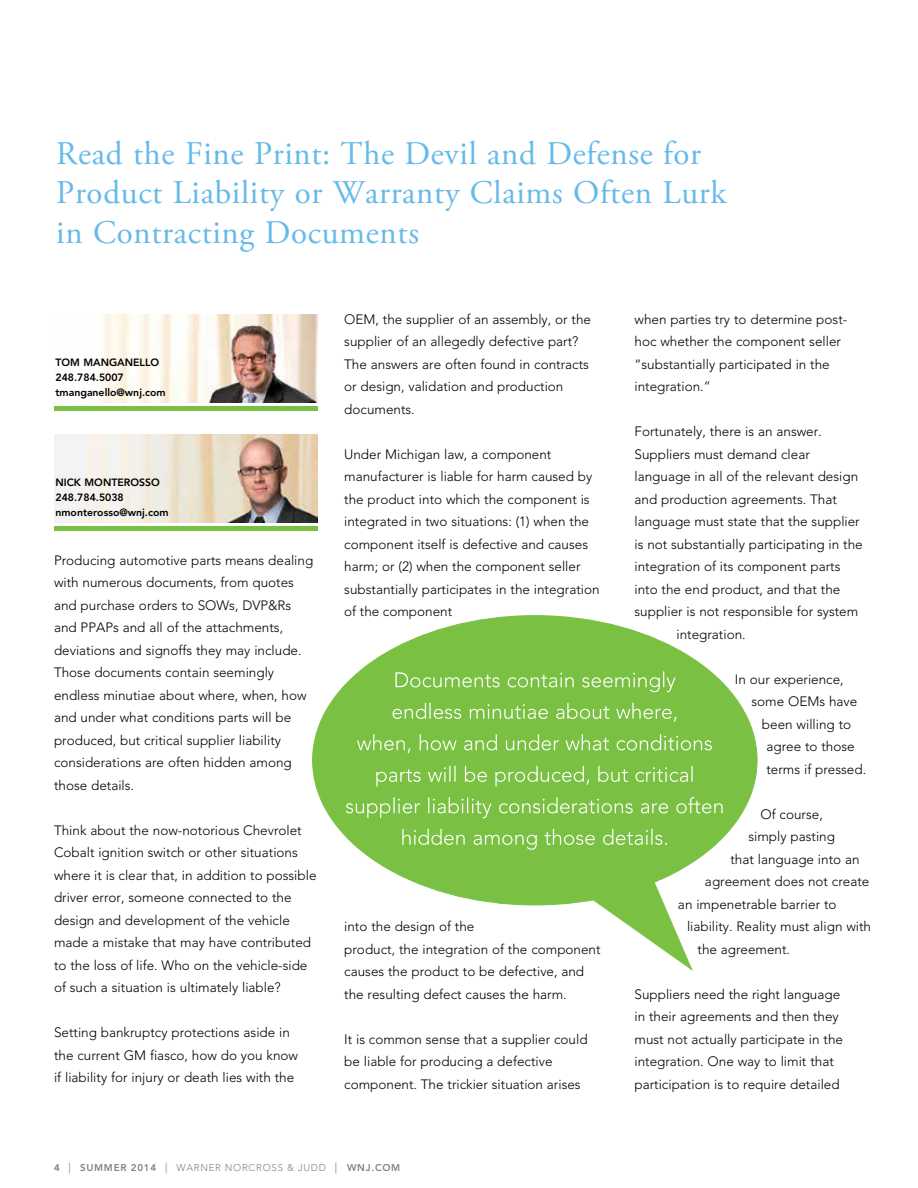
<style>
.page{position:relative;width:918px;height:1188px;background:#fff}
.page>*{position:absolute;margin:0;border:0;box-sizing:border-box;transform-origin:0 0}
.t1{font:33px/39.6px "Adobe Garamond Pro";letter-spacing:.02em;color:#65bae9}
.t2{font:300 13.5px/22.5px "Avenir";color:#000}
.t3{font:800 10.5px/15px "Avenir";color:#000}
.t4{font:300 9.75px "Avenir";letter-spacing:.075em;color:#808285}
.s1{font-weight:800}
.s2{font-size:13.5px}
</style>
<div class="page">
<hr style="left:54px;top:406px;width:263px;height:4px;background:#7ac143">
<hr style="left:54px;top:526px;width:263px;height:4px;background:#7ac143">
<img style="left:100px;top:315px;width:217px;height:87px">
<img style="left:54px;top:435px;width:263px;height:87px">
<div style="left:313px;top:616px;width:444px;height:289px;background:#7ac143;border-radius:50%"></div>
<svg style="left:346px;top:797px;width:377px;height:173px"></svg>
<svg style="left:376px;top:766px;width:317px;height:20px"></svg>
<svg style="left:357px;top:734px;width:355px;height:19px"></svg>
<svg style="left:392px;top:703px;width:285px;height:19px"></svg>
<svg style="left:395px;top:671px;width:281px;height:21px"></svg>
<h1 class="t1" style="left:56px;top:135px;width:672px">Read the Fine Print: The Devil and Defense for<br>Product Liability or Warranty Claims Often Lurk in Contracting Documents</h1>
<p class="t3" style="left:56px;top:355px;width:112px">TOM MANGANELLO<br>248.784.5007 tmanganello@wnj.com</p>
<p class="t3" style="left:56px;top:475px;width:115px">NICK MONTEROSSO<br>248.784.5038 nmonterosso@wnj.com</p>
<p class="t2" style="left:54px;top:549px;width:261px">Producing automotive parts means dealing with numerous documents, from quotes and purchase orders to SOWs, DVP&amp;Rs and PPAPs and all of the attachments, deviations and signoffs they may include.<br>Those documents contain seemingly endless minutiae about where, when, how and under what conditions parts will be produced, but critical supplier liability considerations are often hidden among those details.</p>
<p class="t2" style="left:54px;top:819px;width:264px">Think about the now-notorious Chevrolet Cobalt ignition switch or other situations where it is clear that, in addition to possible driver error, someone connected to the design and development of the vehicle made a mistake that may have contributed to the loss of life. Who on the vehicle-side of such a situation is ultimately liable?</p>
<p class="t2" style="left:54px;top:1021px;width:246px">Setting bankruptcy protections aside in the current GM fiasco, how do you know if liability for injury or death lies with the</p>
<p class="t2" style="left:344px;top:308px;width:248px">OEM, the supplier of an assembly, or the supplier of an allegedly defective part?<br>The answers are often found in contracts or design, validation and production documents.</p>
<p class="t2" style="left:344px;top:443px;width:257px">Under Michigan law, a component manufacturer is liable for harm caused by the product into which the component is integrated in two situations: (1) when the component itself is defective and causes harm; or (2) when the component seller substantially participates in the integration of the component</p>
<p class="t2" style="left:344px;top:915px;width:258px">into the design of the<br>product, the integration of the component causes the product to be defective, and the resulting defect causes the harm.</p>
<p class="t2" style="left:344px;top:1028px;width:245px">It is common sense that a supplier could be liable for producing a defective component. The trickier situation arises</p>
<p class="t4" style="left:54px;top:1162px;width:348px"><span class="s1">4</span> <span class="s2">|</span> <span class="s1">SUMMER 2014</span> <span class="s2">|</span> WARNER NORCROSS &amp; JUDD <span class="s2">|</span> <span class="s1">WNJ.COM</span></p>
<p class="t2" style="left:634px;top:308px;width:214px">when parties try to determine post&shy;hoc whether the component seller “substantially participated in the integration.”</p>
<p class="t2" style="left:634px;top:420px;width:189px">Fortunately, there is an answer.</p>
<p class="t2" style="left:634px;top:443px;width:177px">Suppliers must demand clear</p>
<p class="t2" style="left:634px;top:465px;width:225px">language in all of the relevant design</p>
<p class="t2" style="left:634px;top:488px;width:204px">and production agreements. That</p>
<p class="t2" style="left:634px;top:510px;width:227px">language must state that the supplier</p>
<p class="t2" style="left:634px;top:533px;width:230px">is not substantially participating in the</p>
<p class="t2" style="left:634px;top:555px;width:207px">integration of its component parts</p>
<p class="t2" style="left:634px;top:578px;width:207px">into the end product, and that the</p>
<p class="t2" style="left:634px;top:600px;width:225px">supplier is not responsible for system</p>
<p class="t2" style="left:676px;top:623px;width:71px">integration.</p>
<p class="t2" style="left:735px;top:668px;width:110px">In our experience,</p>
<p class="t2" style="left:751px;top:690px;width:107px">some OEMs have</p>
<p class="t2" style="left:762px;top:713px;width:91px">been willing to</p>
<p class="t2" style="left:766px;top:735px;width:90px">agree to those</p>
<p class="t2" style="left:766px;top:758px;width:101px">terms if pressed.</p>
<p class="t2" style="left:760px;top:803px;width:64px">Of course,</p>
<p class="t2" style="left:748px;top:825px;width:88px">simply pasting</p>
<p class="t2" style="left:730px;top:848px;width:131px">that language into an</p>
<p class="t2" style="left:705px;top:870px;width:166px">agreement does not create</p>
<p class="t2" style="left:678px;top:893px;width:160px">an impenetrable barrier to</p>
<p class="t2" style="left:687px;top:915px;width:186px">liability. Reality must align with</p>
<p class="t2" style="left:698px;top:938px;width:94px">the agreement.</p>
<p class="t2" style="left:634px;top:983px;width:210px">Suppliers need the right language in their agreements and then they must not actually participate in the integration. One way to limit that participation is to require detailed</p>
</div>
